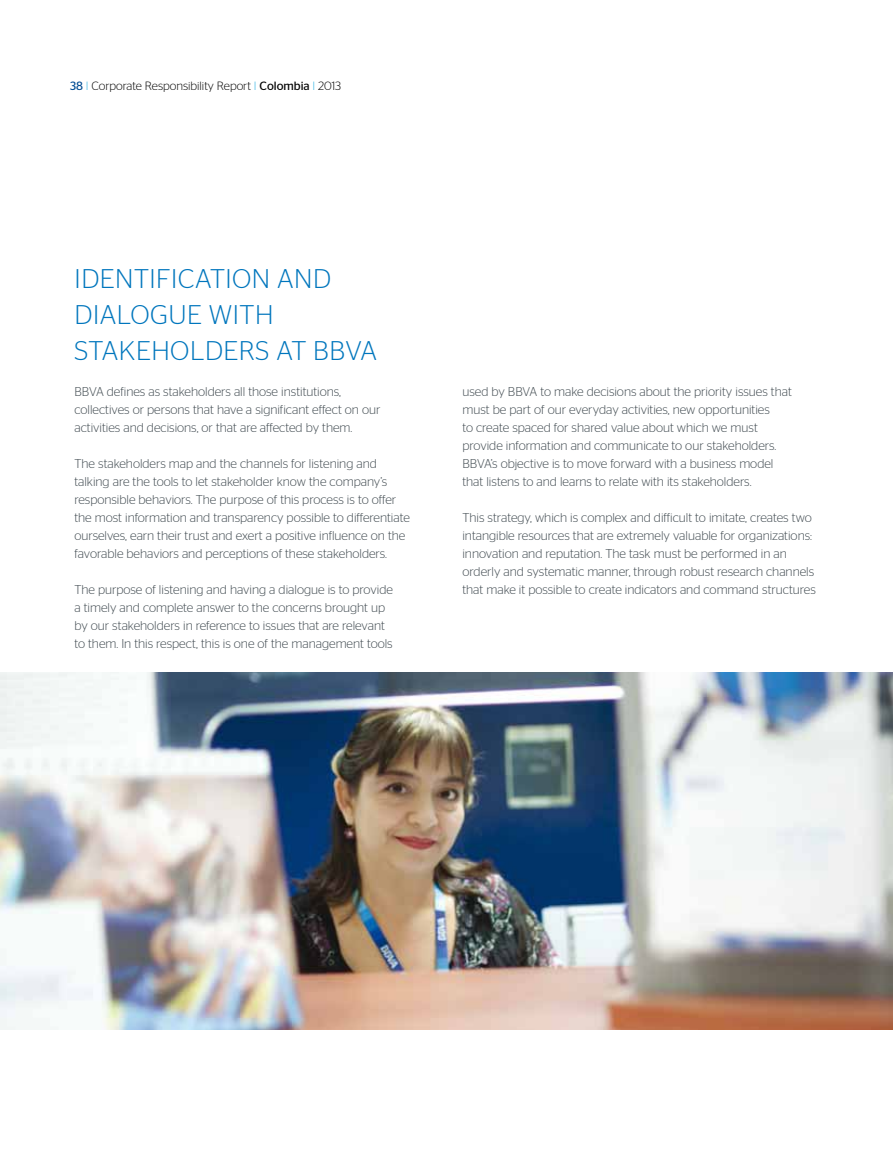
<style>
.page{position:relative;width:893px;height:1170px;background:#fff}
.page>*{position:absolute;margin:0;border:0;box-sizing:border-box;transform-origin:0 0}
.t1{font:300 27px/36px "Stag Sans";letter-spacing:.02em;color:#0076bd}
.t2{font:300 12.75px/18px "Stag Sans";color:#3f494f}
.t3{font:300 12px "Stag Sans";color:#000}
.s1{font-weight:400;color:#004c93}
.s2{color:#3eb8e6}
.s3{font-weight:400}
</style>
<div class="page">
<img style="left:0;top:673px;width:893px;height:356px">
<p class="t3" style="left:70px;top:79px;width:272px"><span class="s1">38</span> <span class="s2">I</span> Corporate Responsibility Report <span class="s2">I</span> <span class="s3">Colombia</span> <span class="s2">I</span> 2013</p>
<h1 class="t1" style="left:75px;top:260px;width:304px">IDENTIFICATION AND<br>DIALOGUE WITH<br>STAKEHOLDERS AT BBVA</h1>
<p class="t2" style="left:74px;top:382px;width:307px">BBVA defines as stakeholders all those institutions, collectives or persons that have a significant effect on our activities and decisions, or that are affected by them.</p>
<p class="t2" style="left:74px;top:454px;width:337px">The stakeholders map and the channels for listening and talking are the tools to let stakeholder know the company’s responsible behaviors. The purpose of this process is to offer the most information and transparency possible to differentiate ourselves, earn their trust and exert a positive influence on the favorable behaviors and perceptions of these stakeholders.</p>
<p class="t2" style="left:74px;top:580px;width:320px">The purpose of listening and having a dialogue is to provide a timely and complete answer to the concerns brought up by our stakeholders in reference to issues that are relevant to them. In this respect, this is one of the management tools</p>
<p class="t2" style="left:462px;top:382px;width:331px">used by BBVA to make decisions about the priority issues that must be part of our everyday activities, new opportunities<br>to create spaced for shared value about which we must provide information and communicate to our stakeholders.<br>BBVA’s objective is to move forward with a business model that listens to and learns to relate with its stakeholders.</p>
<p class="t2" style="left:462px;top:508px;width:355px">This strategy, which is complex and difficult to imitate, creates two intangible resources that are extremely valuable for organizations: innovation and reputation. The task must be performed in an orderly and systematic manner, through robust research channels that make it possible to create indicators and command structures</p>
</div>
